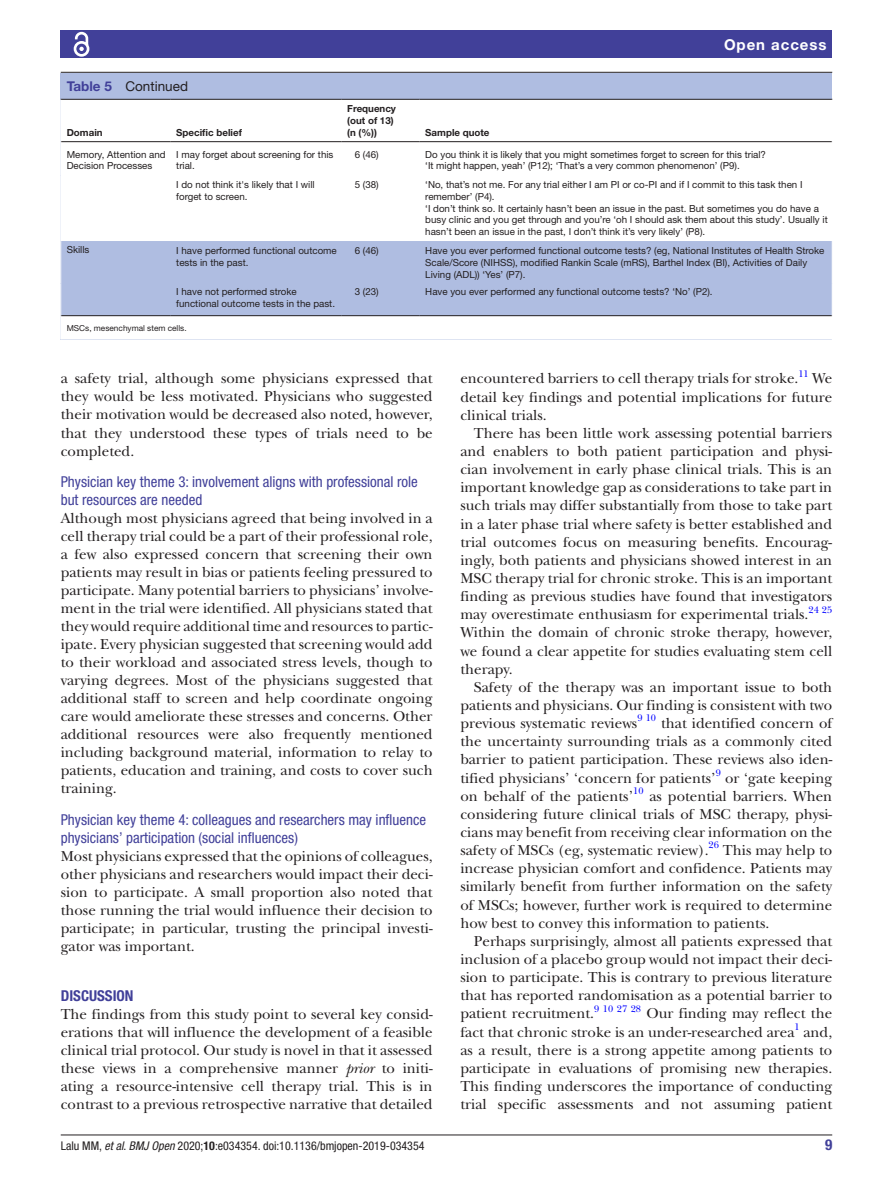
<style>
.page{position:relative;width:893px;height:1191px;background:#fff}
.page>*{position:absolute;margin:0;border:0;box-sizing:border-box;transform-origin:0 0}
.t1{font:15px/18.1px "New Baskerville";color:#231f20;text-align:justify}
.t2{font:condensed 15px/18px "Helvetica Neue LT Std";color:#414099}
.t3{font:700 condensed 15px "Helvetica Neue LT Std";color:#414099}
.t4{font:700 15px "Helvetica Neue LT Std";letter-spacing:.065em;color:#fff}
.t5{font:13.5px "Helvetica Neue LT Std";color:#231f20}
.t6{font:condensed 12px "Helvetica Neue LT Std";color:#231f20}
.t7{font:9.9px "New Baskerville";color:#00f}
.t8{font:9.75px/11.7px "Helvetica Neue LT Std";color:#231f20}
.t9{font:700 9.75px/11.7px "Helvetica Neue LT Std";color:#231f20}
.t10{font:8.25px "Helvetica Neue LT Std";color:#231f20}
.s1{font-weight:700;color:#414099}
.s2{font-style:italic}
.s3{font-weight:700}
</style>
<div class="page">
<hr style="left:61px;top:1134px;width:771px;height:1px;background:#231f20">
<div style="left:61px;top:31px;width:771px;height:27px;background:#414099"></div>
<svg style="left:73px;top:31px;width:17px;height:26px"></svg>
<div style="left:61px;top:91px;width:771px;height:248px;background:#afbde1"></div>
<div style="left:61px;top:100px;width:771px;height:239px;background:#fff"></div>
<svg style="left:61px;top:241px;width:771px;height:74px"></svg>
<hr style="left:61px;top:99px;width:109px;height:1px;background:#231f20">
<hr style="left:61px;top:141px;width:109px;height:1px;background:#231f20">
<hr style="left:170px;top:99px;width:171px;height:1px;background:#231f20">
<hr style="left:170px;top:141px;width:171px;height:1px;background:#231f20">
<hr style="left:341px;top:99px;width:78px;height:1px;background:#231f20">
<hr style="left:341px;top:141px;width:78px;height:1px;background:#231f20">
<hr style="left:419px;top:99px;width:413px;height:1px;background:#231f20">
<hr style="left:419px;top:141px;width:413px;height:1px;background:#231f20">
<hr style="left:170px;top:315px;width:171px;height:1px;background:#231f20">
<hr style="left:341px;top:315px;width:78px;height:1px;background:#231f20">
<hr style="left:419px;top:315px;width:413px;height:1px;background:#231f20">
<hr style="left:61px;top:315px;width:109px;height:1px;background:#231f20">
<svg style="left:60px;top:316px;width:1px;height:23px"></svg>
<hr style="left:67px;top:330px;width:765px;height:1px;background:#fff">
<div style="left:61px;top:73px;width:771px;height:18px;background:#afbde1"></div>
<hr style="left:61px;top:72px;width:771px;height:1px;background:#231f20">
<p class="t5" style="left:67px;top:78px;width:123px"><span class="s1">Table 5</span> Continued</p>
<p class="t9" style="left:67px;top:126px;width:37px">Domain</p>
<p class="t9" style="left:176px;top:126px;width:67px">Specific belief</p>
<p class="t9" style="left:347px;top:103px;width:50px">Frequency (out of 13) (n (%))</p>
<p class="t9" style="left:425px;top:126px;width:66px">Sample quote</p>
<p class="t4" style="left:724px;top:35px;width:104px">Open access</p>
<p class="t8" style="left:67px;top:148px;width:100px">Memory, Attention and<br>Decision Processes</p>
<p class="t8" style="left:176px;top:148px;width:159px">I may forget about screening for this trial.</p>
<p class="t8" style="left:355px;top:148px;width:26px">6 (46)</p>
<p class="t8" style="left:425px;top:148px;width:342px">Do you think it is likely that you might sometimes forget to screen for this trial? ‘It might happen, yeah’ (P12); ‘That’s a very common phenomenon’ (P9).</p>
<p class="t8" style="left:176px;top:179px;width:140px">I do not think it's likely that I will forget to screen.</p>
<p class="t8" style="left:355px;top:179px;width:26px">5 (38)</p>
<p class="t8" style="left:425px;top:179px;width:404px">‘No, that’s not me. For any trial either I am PI or co-PI and if I commit to this task then I remember’ (P4).<br>‘I don’t think so. It certainly hasn’t been an issue in the past. But sometimes you do have a busy clinic and you get through and you’re ‘oh I should ask them about this study’. Usually it hasn’t been an issue in the past, I don’t think it’s very likely’ (P8).</p>
<p class="t8" style="left:67px;top:243px;width:24px">Skills</p>
<p class="t8" style="left:176px;top:245px;width:162px">I have performed functional outcome tests in the past.</p>
<p class="t8" style="left:355px;top:245px;width:26px">6 (46)</p>
<p class="t8" style="left:425px;top:245px;width:401px">Have you ever performed functional outcome tests? (eg, National Institutes of Health Stroke<br>Scale/Score (NIHSS), modified Rankin Scale (mRS), Barthel Index (BI), Activities of Daily<br>Living (ADL)) ‘Yes’ (P7).</p>
<p class="t8" style="left:176px;top:285px;width:160px">I have not performed stroke functional outcome tests in the past.</p>
<p class="t8" style="left:355px;top:285px;width:26px">3 (23)</p>
<p class="t8" style="left:425px;top:285px;width:289px">Have you ever performed any functional outcome tests? ‘No’ (P2).</p>
<p class="t10" style="left:67px;top:323px;width:121px">MSCs, mesenchymal stem cells.</p>
<p class="t1" style="left:61px;top:370px;width:373px">a safety trial, although some physicians expressed that they would be less motivated. Physicians who suggested their motivation would be decreased also noted, however, that they understood these types of trials need to be completed.</p>
<p class="t2" style="left:61px;top:472px;width:359px">Physician key theme 3: involvement aligns with professional role but resources are needed</p>
<p class="t1" style="left:61px;top:509px;width:373px">Although most physicians agreed that being involved in a cell therapy trial could be a part of their professional role, a few also expressed concern that screening their own patients may result in bias or patients feeling pressured to participate. Many potential barriers to physicians’ involve&shy;ment in the trial were identified. All physicians stated that they would require additional time and resources to partic&shy;ipate. Every physician suggested that screening would add to their workload and associated stress levels, though to varying degrees. Most of the physicians suggested that additional staff to screen and help coordinate ongoing care would ameliorate these stresses and concerns. Other additional resources were also frequently mentioned including background material, information to relay to patients, education and training, and costs to cover such training.</p>
<p class="t2" style="left:61px;top:810px;width:367px">Physician key theme 4: colleagues and researchers may influence physicians’ participation (social influences)</p>
<p class="t1" style="left:61px;top:847px;width:373px">Most physicians expressed that the opinions of colleagues, other physicians and researchers would impact their deci&shy;sion to participate. A small proportion also noted that those running the trial would influence their decision to participate; in particular, trusting the principal investi&shy;gator was important.</p>
<p class="t3" style="left:61px;top:987px;width:74px">DISCUSSION</p>
<p class="t1" style="left:61px;top:1005px;width:373px">The findings from this study point to several key consid&shy;erations that will influence the development of a feasible clinical trial protocol. Our study is novel in that it assessed these views in a comprehensive manner <span class="s2">prior</span> to initi&shy;ating a resource-intensive cell therapy trial. This is in contrast to a previous retrospective narrative that detailed</p>
<p class="t1" style="left:460px;top:370px;width:340px">encountered barriers to cell therapy trials for stroke.</p>
<p class="t7" style="left:798px;top:368px;width:12px">11</p>
<p class="t1" style="left:460px;top:370px;width:373px;text-indent:352px">We detail key findings and potential implications for future clinical trials.</p>
<p class="t1" style="left:460px;top:424px;width:373px;text-indent:13px">There has been little work assessing potential barriers and enablers to both patient participation and physi&shy;cian involvement in early phase clinical trials. This is an important knowledge gap as considerations to take part in such trials may differ substantially from those to take part in a later phase trial where safety is better established and trial outcomes focus on measuring benefits. Encourag&shy;ingly, both patients and physicians showed interest in an MSC therapy trial for chronic stroke. This is an important finding as previous studies have found that investigators may overestimate enthusiasm for experimental trials.</p>
<p class="t7" style="left:808px;top:603px;width:25px">24 25</p>
<p class="t1" style="left:460px;top:623px;width:373px">Within the domain of chronic stroke therapy, however, we found a clear appetite for studies evaluating stem cell therapy.</p>
<p class="t1" style="left:460px;top:678px;width:373px;text-indent:14px">Safety of the therapy was an important issue to both patients and physicians. Our finding is consistent with two previous systematic reviews</p>
<p class="t7" style="left:637px;top:712px;width:20px">9 10</p>
<p class="t1" style="left:460px;top:714px;width:373px;text-indent:201px">that identified concern of the uncertainty surrounding trials as a commonly cited barrier to patient participation. These reviews also iden&shy;tified physicians’ ‘concern for patients’<sup>9</sup> or ‘gate keeping on behalf of the patients’</p>
<p class="t7" style="left:633px;top:785px;width:12px">10</p>
<p class="t1" style="left:460px;top:787px;width:373px;text-indent:189px">as potential barriers. When considering future clinical trials of MSC therapy, physi&shy;cians may benefit from receiving clear information on the safety of MSCs (eg, systematic review).</p>
<p class="t7" style="left:709px;top:839px;width:12px">26</p>
<p class="t1" style="left:460px;top:841px;width:373px;text-indent:263px">This may help to increase physician comfort and confidence. Patients may similarly benefit from further information on the safety of MSCs; however, further work is required to determine how best to convey this information to patients.</p>
<p class="t1" style="left:460px;top:932px;width:373px;text-indent:14px">Perhaps surprisingly, almost all patients expressed that inclusion of a placebo group would not impact their deci&shy;sion to participate. This is contrary to previous literature that has reported randomisation as a potential barrier to patient recruitment.<sup>9</sup> <sup>10</sup> <sup>27</sup> <sup>28</sup> Our finding may reflect the fact that chronic stroke is an under-researched area</p>
<p class="t7" style="left:794px;top:1020px;width:7px">1</p>
<p class="t1" style="left:460px;top:1022px;width:373px;text-indent:343px">and, as a result, there is a strong appetite among patients to participate in evaluations of promising new therapies.<br>This finding underscores the importance of conducting trial specific assessments and not assuming patient</p>
<p class="t6" style="left:61px;top:1138px;width:365px">Lalu MM, <span class="s2">et al</span>. <span class="s2">BMJ Open</span> 2020;<span class="s3">10</span>:e034354. doi:10.1136/bmjopen-2019-034354</p>
<p class="t3" style="left:825px;top:1135px;width:9px">9</p>
</div>
